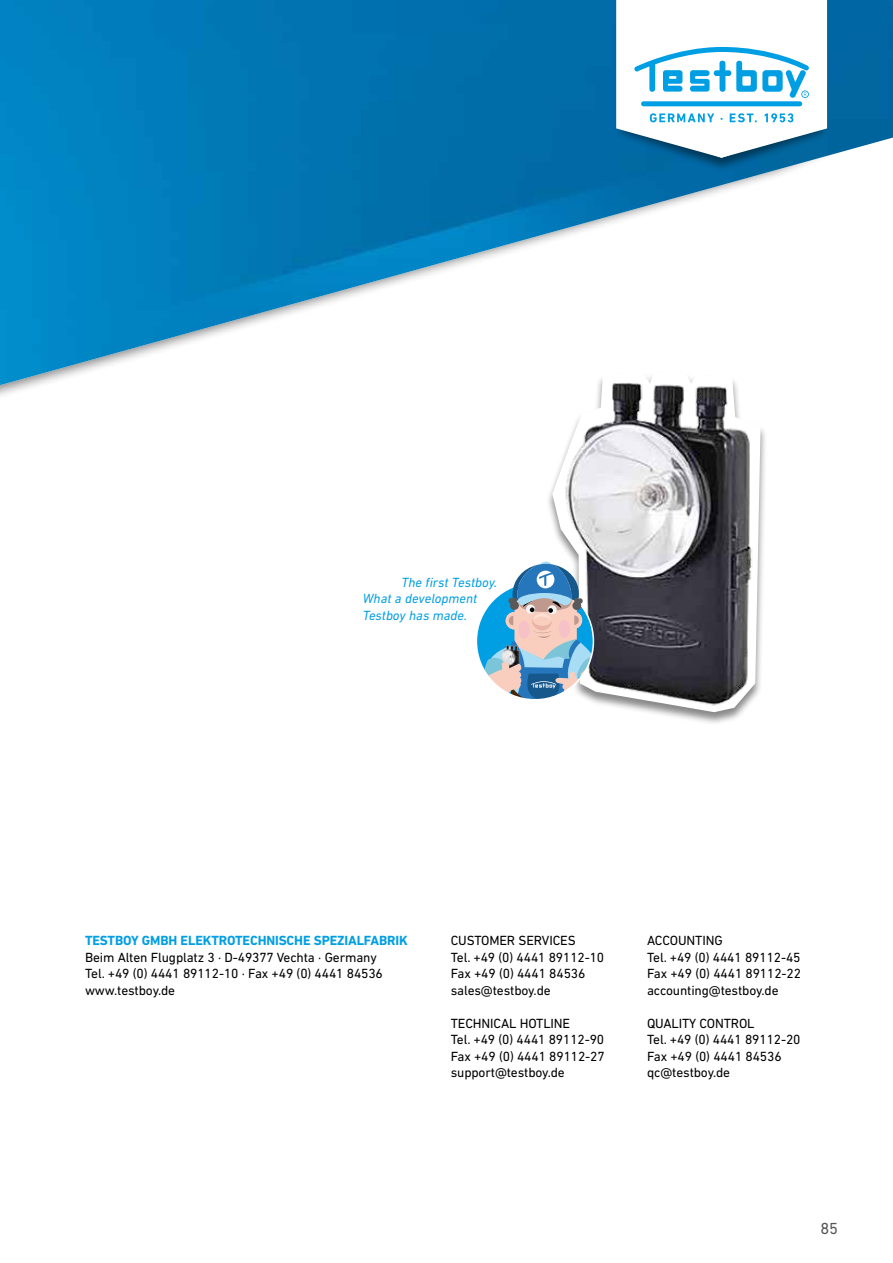
<style>
.page{position:relative;width:893px;height:1263px;background:#fff}
.page>*{position:absolute;margin:0;border:0;box-sizing:border-box;transform-origin:0 0}
.t1{font:16.35px "DIN Next LT Pro";color:#565656}
.t2{font:13.5px/16.5px "DIN Next LT Pro";letter-spacing:-.01em;color:#000}
.t3{font:italic 13.5px/16.5px "DIN Next LT Pro";color:#009ee3}
.t4{font:700 13.5px "DIN Next LT Pro";letter-spacing:-.01em;color:#009ee3}
</style>
<div class="page">
<img style="left:0;top:0;width:893px;height:385px">
<div style="left:546px;top:371px;width:222px;height:355px;background:#000;opacity:.47"></div>
<svg style="left:552px;top:372px;width:208px;height:340px"></svg>
<img style="left:563px;top:381px;width:197px;height:331px">
<svg style="left:540px;top:562px;width:12px;height:7px"></svg>
<svg style="left:482px;top:564px;width:115px;height:136px"></svg>
<div style="left:613px;top:0;width:217px;height:173px;background:#000;opacity:.47"></div>
<svg style="left:616px;top:0;width:211px;height:158px"></svg>
<p class="t3" style="left:363px;top:574px;width:136px;text-indent:39px">The first Testboy.<br>What a development<br>Testboy has made.</p>
<p class="t4" style="left:85px;top:933px;width:324px">TESTBOY GMBH ELEKTROTECHNISCHE SPEZIALFABRIK</p>
<p class="t2" style="left:85px;top:948px;width:299px">Beim Alten Flugplatz 3 · D-49377 Vechta · Germany<br>Tel. +49 (0) 4441 89112-10 · Fax +49 (0) 4441 84536 www.testboy.de</p>
<p class="t2" style="left:451px;top:932px;width:155px">CUSTOMER SERVICES<br>Tel. +49 (0) 4441 89112-10<br>Fax +49 (0) 4441 84536 sales@testboy.de</p>
<p class="t2" style="left:451px;top:1014px;width:155px">TECHNICAL HOTLINE<br>Tel. +49 (0) 4441 89112-90<br>Fax +49 (0) 4441 89112-27 support@testboy.de</p>
<p class="t2" style="left:647px;top:932px;width:155px">ACCOUNTING<br>Tel. +49 (0) 4441 89112-45<br>Fax +49 (0) 4441 89112-22 accounting@testboy.de</p>
<p class="t2" style="left:647px;top:1014px;width:155px">QUALITY CONTROL<br>Tel. +49 (0) 4441 89112-20<br>Fax +49 (0) 4441 84536 qc@testboy.de</p>
<p class="t1" style="left:820px;top:1219px;width:19px">85</p>
</div>
